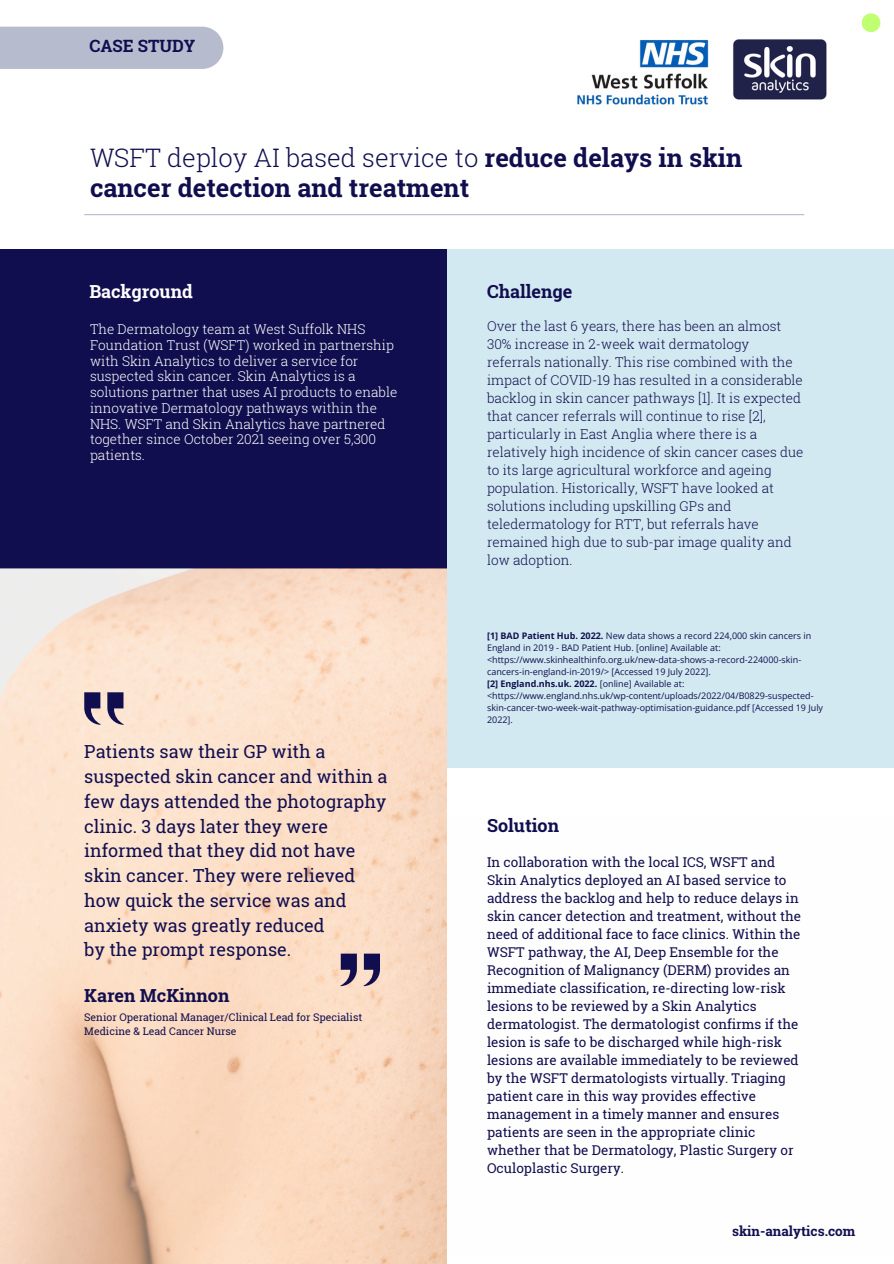
<style>
.page{position:relative;width:894px;height:1264px;background:#fff}
.page>*{position:absolute;margin:0;border:0;box-sizing:border-box;transform-origin:0 0}
.t1{font:700 25.5px/30.3px "Roboto Slab";color:#110e4f}
.t2{font:18px/24.8px "Roboto Slab";color:#110e4f}
.t3{font:700 18px "Roboto Slab";color:#110e4f}
.t4{font:700 18px "Roboto Slab";color:#fff}
.t5{font:700 16.95px "Roboto Slab";color:#110e4f}
.t6{font:13.5px/18px "Roboto Slab";color:#110e4f}
.t7{font:300 13.5px/18px "Roboto Slab";color:#110e4f}
.t8{font:300 13.5px/15.8px "Roboto Slab";color:#fff}
.t9{font:700 13.5px "Roboto Slab";color:#110e4f}
.t10{font:10.5px/14px "Roboto Slab";color:#110e4f}
.t11{font:9px/12px "Open Sans";color:#110e4f}
.s1{font-weight:300}
.s2{font-weight:700}
</style>
<div class="page">
<img style="left:577px;top:40px;width:132px;height:65px">
<div style="left:0;top:27px;width:223px;height:42px;background:#b6bcce"></div>
<div style="left:0;top:249px;width:446px;height:319px;background:#110e4f"></div>
<div style="left:446px;top:249px;width:447px;height:518px;background:#d2e9f1"></div>
<img style="left:0;top:568px;width:447px;height:695px">
<img style="left:733px;top:39px;width:93px;height:61px">
<svg style="left:107px;top:692px;width:17px;height:32px"></svg>
<svg style="left:84px;top:692px;width:16px;height:32px"></svg>
<svg style="left:340px;top:953px;width:17px;height:33px"></svg>
<svg style="left:363px;top:953px;width:17px;height:33px"></svg>
<div style="left:861px;top:13px;width:19px;height:19px;background:#c1ff72;border-radius:50%"></div>
<hr style="left:84px;top:214px;width:720px;height:1px;background:#b6bcce">
<p class="t5" style="left:89px;top:35px;width:108px">CASE STUDY</p>
<h3 class="t1" style="left:90px;top:142px;width:653px"><span class="s1">WSFT deploy AI based service to</span> reduce delays in skin cancer detection and treatment</h3>
<p class="t4" style="left:89px;top:279px;width:105px">Background</p>
<h1 class="t8" style="left:90px;top:321px;width:309px">The Dermatology team at West Suffolk NHS Foundation Trust (WSFT) worked in partnership with Skin Analytics to deliver a service for suspected skin cancer. Skin Analytics is a solutions partner that uses AI products to enable innovative Dermatology pathways within the NHS. WSFT and Skin Analytics have partnered together since October 2021 seeing over 5,300 patients.</h1>
<p class="t2" style="left:84px;top:739px;width:305px">Patients saw their GP with a suspected skin cancer and within a few days attended the photography clinic. 3 days later they were informed that they did not have skin cancer. They were relieved how quick the service was and anxiety was greatly reduced</p>
<p class="t2" style="left:84px;top:937px;width:208px">by the prompt response.</p>
<p class="t3" style="left:84px;top:983px;width:147px">Karen McKinnon</p>
<h3 class="t10" style="left:84px;top:1010px;width:279px">Senior Operational Manager/Clinical Lead for Specialist<br>Medicine &amp; Lead Cancer Nurse</h3>
<h6 class="t3" style="left:487px;top:279px;width:87px">Challenge</h6>
<p class="t7" style="left:487px;top:316px;width:318px">Over the last 6 years, there has been an almost 30% increase in 2-week wait dermatology referrals nationally. This rise combined with the impact of COVID-19 has resulted in a considerable backlog in skin cancer pathways [1]. It is expected that cancer referrals will continue to rise [2], particularly in East Anglia where there is a relatively high incidence of skin cancer cases due to its large agricultural workforce and ageing population. Historically, WSFT have looked at solutions including upskilling GPs and teledermatology for RTT, but referrals have remained high due to sub-par image quality and low adoption.</p>
<p class="t11" style="left:487px;top:629px;width:325px"><span class="s2">[1] BAD Patient Hub. 2022.</span> New data shows a record 224,000 skin cancers in England in 2019 - BAD Patient Hub. [online] Available at: &lt;https://www.skinhealthinfo.org.uk/new-data-shows-a-record-224000-skin&shy;cancers-in-england-in-2019/&gt; [Accessed 19 July 2022].</p>
<h3 class="t11" style="left:487px;top:677px;width:337px"><span class="s2">[2] England.nhs.uk. 2022.</span> [online] Available at: &lt;https://www.england.nhs.uk/wp-content/uploads/2022/04/B0829-suspected&shy;skin-cancer-two-week-wait-pathway-optimisation-guidance.pdf [Accessed 19 July 2022].</h3>
<h3 class="t3" style="left:487px;top:813px;width:73px">Solution</h3>
<p class="t6" style="left:487px;top:852px;width:315px">In collaboration with the local ICS, WSFT and Skin Analytics deployed an AI based service to address the backlog and help to reduce delays in skin cancer detection and treatment, without the need of additional face to face clinics. Within the WSFT pathway, the AI, Deep Ensemble for the Recognition of Malignancy (DERM) provides an immediate classification, re-directing low-risk lesions to be reviewed by a Skin Analytics dermatologist. The dermatologist confirms if the lesion is safe to be discharged while high-risk lesions are available immediately to be reviewed by the WSFT dermatologists virtually. Triaging patient care in this way provides effective management in a timely manner and ensures patients are seen in the appropriate clinic whether that be Dermatology, Plastic Surgery or</p>
<p class="t6" style="left:487px;top:1158px;width:138px">Oculoplastic Surgery.</p>
<h4 class="t9" style="left:731px;top:1221px;width:125px">skin-analytics.com</h4>
</div>
